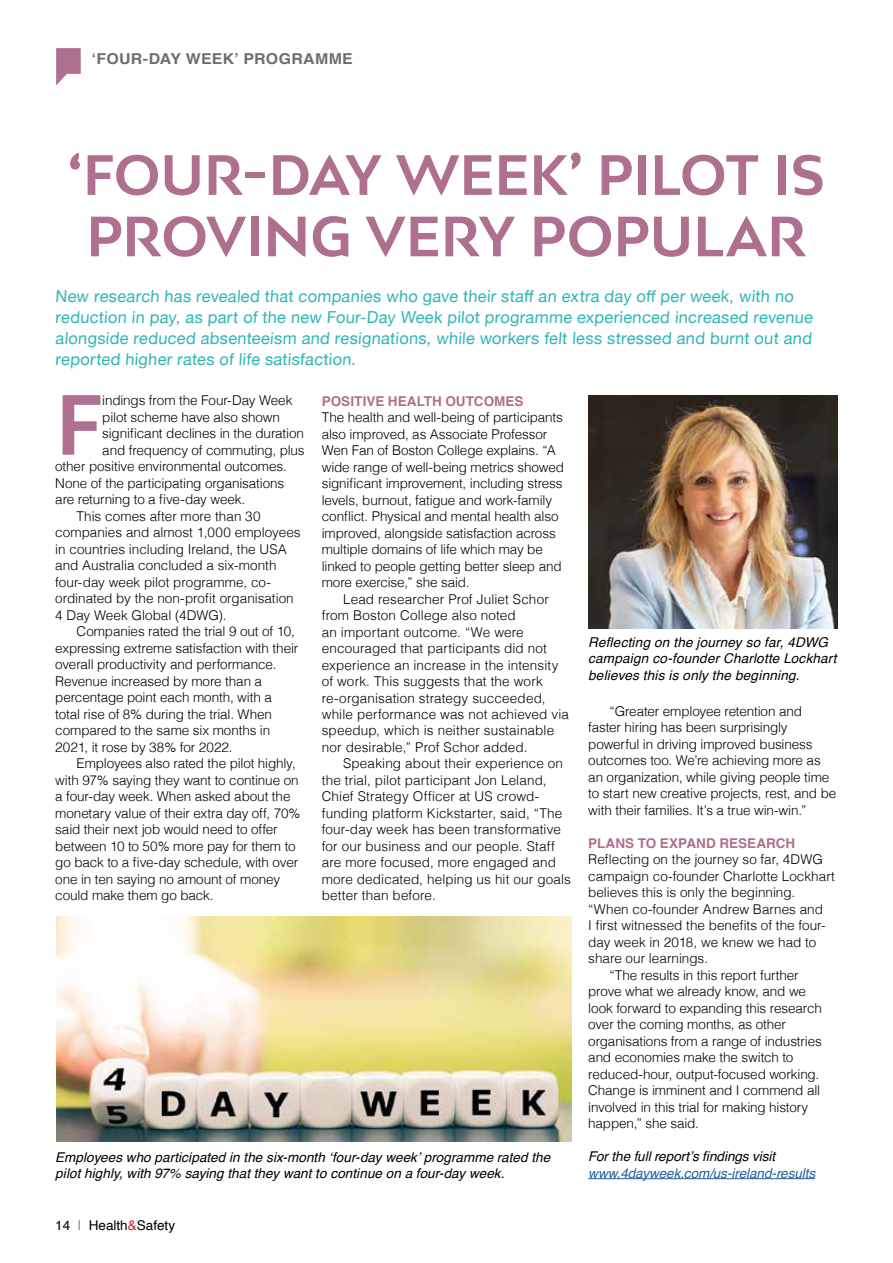
<style>
.page{position:relative;width:893px;height:1263px;background:#fff}
.page>*{position:absolute;margin:0;border:0;box-sizing:border-box;transform-origin:0 0}
.t1{font:700 80.4px "Bw Mitga";color:#ae708e}
.t2{font:700 53.55px/61.3px "Bw Mitga";letter-spacing:-.005em;color:#ae708e;text-align:center}
.t3{font:16.5px/21px "Helvetica Neue";color:#30b5b5}
.t4{font:700 15px "Helvetica";letter-spacing:.015em;color:#6d6e71;scale:1.06 1}
.t5{font:300 13.5px/16.5px "Helvetica";letter-spacing:-.005em;color:#000}
.t6{font:italic 13.5px/16.2px "Helvetica";letter-spacing:.005em;color:#000}
.t7{font:700 13.5px "Helvetica";letter-spacing:.005em;color:#ae708e}
.t8{font:italic 13.5px "Helvetica";letter-spacing:-.005em;color:#215e9e}
.t9{font:13.5px "Helvetica";color:#000}
.s1{color:#808285}
.s2{color:#d2232a}
</style>
<div class="page">
<svg style="left:56px;top:48px;width:25px;height:37px"></svg>
<hr style="left:588px;top:1178px;width:227px;height:1px;background:#215e9e">
<img style="left:56px;top:916px;width:515px;height:225px">
<img style="left:588px;top:395px;width:250px;height:233px">
<p class="t4" style="left:92px;top:49px;width:248px">‘FOUR-DAY WEEK’ PROGRAMME</p>
<h2 class="t2" style="left:68px;top:143px;width:759px">‘FOUR-DAY WEEK’ PILOT IS<br>PROVING VERY POPULAR</h2>
<p class="t3" style="left:55px;top:287px;width:761px">New research has revealed that companies who gave their staff an extra day off per week, with no reduction in pay, as part of the new Four-Day Week pilot programme experienced increased revenue alongside reduced absenteeism and resignations, while workers felt less stressed and burnt out and reported higher rates of life satisfaction.</p>
<h1 class="t1" style="left:55px;top:371px;width:49px">F</h1>
<p class="t5" style="left:102px;top:391px;width:192px">indings from the Four-Day Week</p>
<p class="t5" style="left:102px;top:408px;width:179px">pilot scheme have also shown</p>
<p class="t5" style="left:102px;top:424px;width:203px">significant declines in the duration</p>
<p class="t5" style="left:102px;top:441px;width:204px">and frequency of commuting, plus</p>
<p class="t5" style="left:55px;top:457px;width:233px">other positive environmental outcomes.</p>
<p class="t5" style="left:55px;top:474px;width:231px">None of the participating organisations</p>
<p class="t5" style="left:55px;top:490px;width:192px">are returning to a five-day week.</p>
<p class="t5" style="left:77px;top:507px;width:186px">This comes after more than 30</p>
<p class="t5" style="left:55px;top:523px;width:247px">companies and almost 1,000 employees</p>
<p class="t5" style="left:55px;top:540px;width:233px">in countries including Ireland, the USA</p>
<p class="t5" style="left:55px;top:556px;width:223px">and Australia concluded a six-month</p>
<p class="t5" style="left:55px;top:573px;width:217px">four-day week pilot programme, co-</p>
<p class="t5" style="left:55px;top:589px;width:240px">ordinated by the non-profit organisation</p>
<p class="t5" style="left:55px;top:606px;width:173px">4 Day Week Global (4DWG).</p>
<p class="t5" style="left:77px;top:622px;width:220px">Companies rated the trial 9 out of 10,</p>
<p class="t5" style="left:55px;top:639px;width:245px">expressing extreme satisfaction with their</p>
<p class="t5" style="left:55px;top:655px;width:223px">overall productivity and performance.</p>
<p class="t5" style="left:55px;top:672px;width:208px">Revenue increased by more than a</p>
<p class="t5" style="left:55px;top:688px;width:218px">percentage point each month, with a</p>
<p class="t5" style="left:55px;top:705px;width:218px">total rise of 8% during the trial. When</p>
<p class="t5" style="left:55px;top:721px;width:216px">compared to the same six months in</p>
<p class="t5" style="left:55px;top:738px;width:179px">2021, it rose by 38% for 2022.</p>
<p class="t5" style="left:77px;top:754px;width:221px">Employees also rated the pilot highly,</p>
<p class="t5" style="left:55px;top:771px;width:245px">with 97% saying they want to continue on</p>
<p class="t5" style="left:55px;top:787px;width:237px">a four-day week. When asked about the</p>
<p class="t5" style="left:55px;top:804px;width:247px">monetary value of their extra day off, 70%</p>
<p class="t5" style="left:55px;top:820px;width:224px">said their next job would need to offer</p>
<p class="t5" style="left:55px;top:837px;width:242px">between 10 to 50% more pay for them to</p>
<p class="t5" style="left:55px;top:853px;width:244px">go back to a five-day schedule, with over</p>
<p class="t5" style="left:55px;top:870px;width:226px">one in ten saying no amount of money</p>
<p class="t5" style="left:55px;top:886px;width:160px">could make them go back.</p>
<p class="t7" style="left:322px;top:392px;width:203px">POSITIVE HEALTH OUTCOMES</p>
<p class="t5" style="left:322px;top:408px;width:244px">The health and well-being of participants also improved, as Associate Professor Wen Fan of Boston College explains. “A wide range of well-being metrics showed significant improvement, including stress levels, burnout, fatigue and work-family conflict. Physical and mental health also improved, alongside satisfaction across multiple domains of life which may be linked to people getting better sleep and more exercise,” she said.</p>
<p class="t5" style="left:322px;top:590px;width:249px;text-indent:21px">Lead researcher Prof Juliet Schor from Boston College also noted<br>an important outcome. “We were encouraged that participants did not experience an increase in the intensity of work. This suggests that the work re-organisation strategy succeeded, while performance was not achieved via speedup, which is neither sustainable nor desirable,” Prof Schor added.</p>
<p class="t5" style="left:322px;top:755px;width:251px;text-indent:21px">Speaking about their experience on the trial, pilot participant Jon Leland, Chief Strategy Officer at US crowd&shy;funding platform Kickstarter, said, “The four-day week has been transformative for our business and our people. Staff are more focused, more engaged and more dedicated, helping us hit our goals better than before.</p>
<p class="t6" style="left:55px;top:1149px;width:496px">Employees who participated in the six-month ‘four-day week’ programme rated the pilot highly, with 97% saying that they want to continue on a four-day week.</p>
<p class="t9" style="left:55px;top:1214px;width:121px">14 <span class="s1">|</span> Health<span class="s2">&amp;</span>Safety</p>
<p class="t6" style="left:588px;top:634px;width:250px">Reflecting on the journey so far, 4DWG campaign co-founder Charlotte Lockhart believes this is only the beginning.</p>
<p class="t5" style="left:588px;top:702px;width:250px;text-indent:21px">“Greater employee retention and faster hiring has been surprisingly powerful in driving improved business outcomes too. We’re achieving more as an organization, while giving people time to start new creative projects, rest, and be with their families. It’s a true win-win.”</p>
<p class="t7" style="left:588px;top:835px;width:209px">PLANS TO EXPAND RESEARCH</p>
<p class="t5" style="left:588px;top:850px;width:236px">Reflecting on the journey so far, 4DWG</p>
<p class="t5" style="left:588px;top:867px;width:248px">campaign co-founder Charlotte Lockhart</p>
<p class="t5" style="left:588px;top:883px;width:209px">believes this is only the beginning.</p>
<p class="t5" style="left:588px;top:900px;width:236px">“When co-founder Andrew Barnes and</p>
<p class="t5" style="left:588px;top:916px;width:239px">I first witnessed the benefits of the four-</p>
<p class="t5" style="left:588px;top:933px;width:229px">day week in 2018, we knew we had to</p>
<p class="t5" style="left:588px;top:949px;width:121px">share our learnings.</p>
<p class="t5" style="left:609px;top:966px;width:191px">“The results in this report further</p>
<p class="t5" style="left:588px;top:982px;width:219px">prove what we already know, and we</p>
<p class="t5" style="left:588px;top:999px;width:235px">look forward to expanding this research</p>
<p class="t5" style="left:588px;top:1015px;width:199px">over the coming months, as other</p>
<p class="t5" style="left:588px;top:1032px;width:235px">organisations from a range of industries</p>
<p class="t5" style="left:588px;top:1048px;width:207px">and economies make the switch to</p>
<p class="t5" style="left:588px;top:1065px;width:233px">reduced-hour, output-focused working.</p>
<p class="t5" style="left:588px;top:1081px;width:233px">Change is imminent and I commend all</p>
<p class="t5" style="left:588px;top:1098px;width:222px">involved in this trial for making history</p>
<p class="t5" style="left:588px;top:1114px;width:112px">happen,” she said.</p>
<p class="t6" style="left:588px;top:1148px;width:188px">For the full report’s findings visit</p>
<p class="t8" style="left:588px;top:1162px;width:228px">www.4dayweek.com/us-ireland-results</p>
</div>
